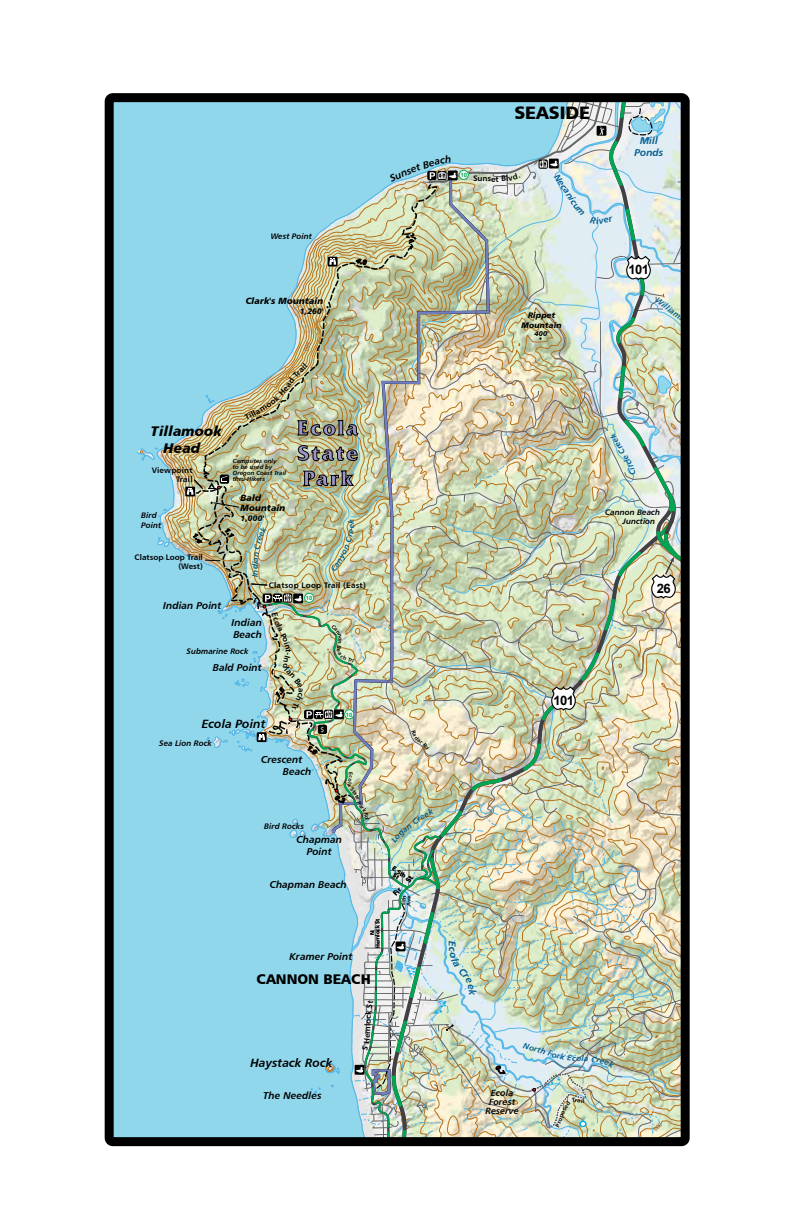
<style>
.page{position:relative;width:792px;height:1224px;background:#fff}
.page>*{position:absolute;margin:0;border:0;box-sizing:border-box;transform-origin:0 0}
.t1{font:700 21px/25.2px "Friz Quadrata IT Cby BT";letter-spacing:.1em;color:#9b95c9;text-align:justify}
.t2{font:18px "Humanist 777 BT Black B";color:#000}
.t3{font:14px/16.8px "Humanist 777 BT Black Italic B";color:#000}
.t4{font:14px "Humanist 777 BT Black B";color:#000}
.t5{font:700 13px "Arial";letter-spacing:-.05em;color:#000}
.t6{font:12px "Humanist 777 BT Bold Italic B";color:#000}
.t7{font:10px/12px "Humanist 777 BT Bold Italic B";color:#000}
.t8{font:10px/12px "Humanist 777 BT Bold Italic B";color:#005c8e;text-align:center}
.t9{font:9px/10px "Humanist 777 BT Black Italic B";color:#000}
.t10{font:9px/9px "Humanist 777 BT Bold Italic B";color:#000;text-align:center}
.t11{font:8px/9.6px "Humanist 777 BT Bold Italic B";color:#000}
.t12{font:8px/9.6px "Humanist 777 BT Bold B";letter-spacing:.025em;color:#000;text-align:right}
.t13{font:8px/9.6px "Humanist 777 BT Black Italic B";color:#000;text-align:center}
.t14{font:8px/9.6px "Humanist 777 BT Bold B";color:#000;text-align:right}
.t15{font:8px "Humanist 777 BT Bold Italic B";color:#005c8e}
.t16{font:7.5px "Myriad Pro";color:#fff}
.t17{font:7px "Humanist 777 BT Black Italic B";color:#000}
.t18{font:6px/6px "Humanist 777 BT Bold Italic B";color:#000}
.t19{font:6px "Humanist 777 BT Roman B";color:#985f35}
.t20{font:700 6px "Arial";color:#00a651}
.t21{font:5.5px "Humanist 777 BT Bold B";color:#000}
</style>
<div class="page">
<div style="left:105px;top:93px;width:585px;height:1053px;border:9px solid #000;border-radius:4px"></div>
<img style="left:109px;top:98px;width:577px;height:1044px">
<p class="t11" style="left:271px;top:232px;width:43px">West Point</p>
<p class="t9" style="left:246px;top:296px;width:79px">Clark's Mountain</p>
<p class="t13" style="left:300px;top:306px;width:25px">1,260'</p>
<p class="t19" style="left:338px;top:317px;width:16px;rotate:-12deg">1,000</p>
<p class="t19" style="left:267px;top:416px;width:16px;rotate:-16deg">1,000</p>
<h3 class="t3" style="left:164px;top:423px;width:60px;text-indent:-13px">Tillamook<br>Head</h3>
<h1 class="t1" style="left:297px;top:415px;width:63px">Ecola State Park</h1>
<p class="t18" style="left:233px;top:458px;width:55px">Campsites only<br>to be used by<br>Oregon Coast Trail thru-Hikers</p>
<p class="t12" style="left:152px;top:465px;width:42px">Viewpoint<br>Trail</p>
<p class="t11" style="left:141px;top:510px;width:21px">Bird<br>Point</p>
<p class="t9" style="left:241px;top:492px;width:47px">Bald<br>Mountain</p>
<p class="t13" style="left:241px;top:513px;width:25px">1,000'</p>
<p class="t14" style="left:135px;top:552px;width:70px">Clatsop Loop Trail (West)</p>
<p class="t7" style="left:163px;top:600px;width:60px">Indian Point</p>
<p class="t15" style="left:250px;top:577px;width:4px;rotate:-90deg">I</p>
<p class="t7" style="left:232px;top:617px;width:32px">Indian<br>Beach</p>
<p class="t12" style="left:269px;top:580px;width:98px">Clatsop Loop Trail (East)</p>
<p class="t20" style="left:306px;top:594px;width:8px">10</p>
<p class="t11" style="left:187px;top:647px;width:64px">Submarine Rock</p>
<p class="t7" style="left:213px;top:662px;width:50px">Bald Point</p>
<p class="t12" style="left:294px;top:649px;width:5px;rotate:90deg">t</p>
<p class="t6" style="left:202px;top:716px;width:65px">Ecola Point</p>
<p class="t11" style="left:159px;top:738px;width:54px">Sea Lion Rock</p>
<p class="t7" style="left:283px;top:753px;width:30px;text-indent:-22px">Crescent<br>Beach</p>
<p class="t16" style="left:320px;top:725px;width:5px">$</p>
<p class="t11" style="left:264px;top:821px;width:41px">Bird Rocks</p>
<p class="t20" style="left:346px;top:710px;width:8px">10</p>
<p class="t7" style="left:296px;top:834px;width:47px;text-align:center">Chapman<br>Point</p>
<p class="t7" style="left:270px;top:879px;width:79px">Chapman Beach</p>
<p class="t7" style="left:289px;top:950px;width:64px">Kramer Point</p>
<p class="t21" style="left:374px;top:948px;width:24px;rotate:-90deg">Hem ol ck</p>
<p class="t21" style="left:369px;top:935px;width:6px;rotate:-90deg">N</p>
<h3 class="t4" style="left:257px;top:970px;width:116px">CANNON BEACH</h3>
<p class="t6" style="left:250px;top:1055px;width:84px">Haystack Rock</p>
<p class="t7" style="left:263px;top:1089px;width:60px">The Needles</p>
<p class="t20" style="left:460px;top:171px;width:8px">10</p>
<h2 class="t2" style="left:514px;top:102px;width:77px">SEASIDE</h2>
<p class="t8" style="left:635px;top:135px;width:30px">Mill<br>Ponds</p>
<p class="t13" style="left:522px;top:310px;width:42px">Rippet<br>Mountain</p>
<p class="t17" style="left:535px;top:329px;width:16px">400'</p>
<h3 class="t5" style="left:629px;top:261px;width:22px">101</h3>
<p class="t11" style="left:623px;top:507px;width:39px;text-indent:-18px">Cannon Beach<br>Junction</p>
<h3 class="t5" style="left:657px;top:579px;width:15px">26</h3>
<h3 class="t5" style="left:554px;top:691px;width:22px">101</h3>
<p class="t8" style="left:459px;top:941px;width:7px;rotate:90deg">E</p>
<p class="t10" style="left:485px;top:1088px;width:35px">Ecola<br>Forest<br>Reserve</p>
<p class="t15" style="left:576px;top:1053px;width:7px">o</p>
</div>
